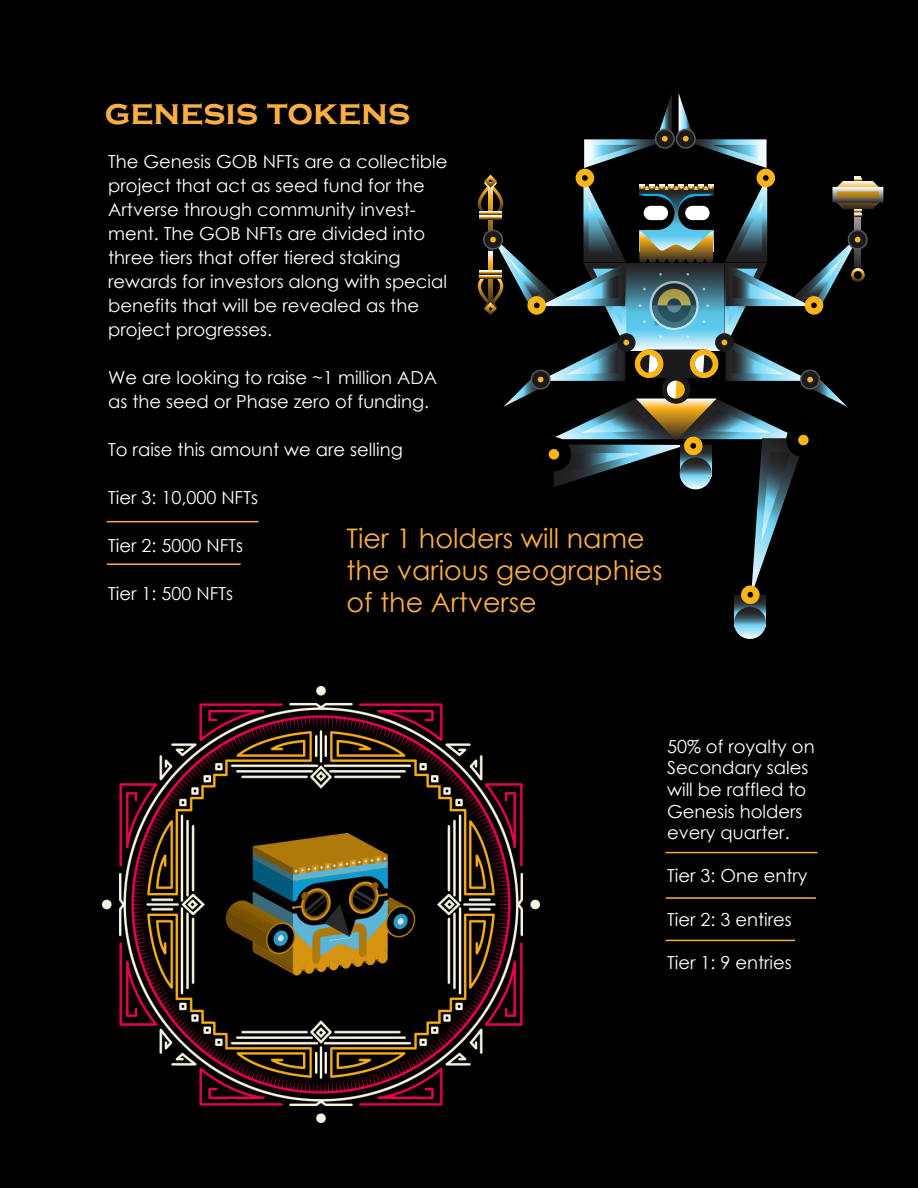
<style>
.page{position:relative;width:918px;height:1188px;background:#000}
.page>*{position:absolute;margin:0;border:0;box-sizing:border-box;transform-origin:0 0}
.t1{font:700 36px "Copperplate Gothic";color:#faaf40}
.t2{font:27px/32.4px "Century Gothic";color:#faaf40}
.t3{font:18px/24px "Century Gothic";color:#fff}
</style>
<div class="page">
<div style="left:832px;top:187px;width:51px;height:16px;border:4px solid #fff"></div>
<svg style="left:734px;top:605px;width:32px;height:14px"></svg>
<svg style="left:734px;top:607px;width:32px;height:32px"></svg>
<div style="left:576px;top:169px;width:18px;height:18px;background:#fdb515;border-radius:50%"></div>
<div style="left:757px;top:169px;width:18px;height:18px;background:#fdb515;border-radius:50%"></div>
<div style="left:655px;top:129px;width:20px;height:20px;border:2px solid #58595b;border-radius:50%"></div>
<svg style="left:584px;top:94px;width:88px;height:74px"></svg>
<div style="left:676px;top:129px;width:19px;height:19px;background:#444547;border-radius:50%"></div>
<div style="left:676px;top:129px;width:20px;height:20px;border:2px solid #58595b;border-radius:50%"></div>
<svg style="left:679px;top:94px;width:88px;height:74px"></svg>
<svg style="left:477px;top:175px;width:404px;height:430px"></svg>
<hr style="left:666px;top:852px;width:151px;height:1px;background:#faaf40">
<hr style="left:107px;top:521px;width:152px;height:1px;background:#faaf40">
<hr style="left:666px;top:897px;width:150px;height:2px;background:#faaf40">
<hr style="left:666px;top:940px;width:129px;height:1px;background:#faaf40">
<hr style="left:107px;top:563px;width:134px;height:2px;background:#faaf40">
<img style="left:103px;top:686px;width:436px;height:437px">
<h1 class="t1" style="left:105px;top:92px;width:307px">genesis tokens</h1>
<p class="t3" style="left:108px;top:149px;width:341px">The Genesis GOB NFTs are a collectible project that act as seed fund for the Artverse through community invest&shy;ment. The GOB NFTs are divided into three tiers that offer tiered staking rewards for investors along with special benefits that will be revealed as the project progresses.</p>
<p class="t3" style="left:108px;top:365px;width:331px">We are looking to raise ~1 million ADA as the seed or Phase zero of funding.</p>
<p class="t3" style="left:108px;top:437px;width:296px">To raise this amount we are selling</p>
<p class="t3" style="left:108px;top:485px;width:151px">Tier 3: 10,000 NFTs</p>
<p class="t3" style="left:108px;top:533px;width:136px">Tier 2: 5000 NFTs</p>
<p class="t3" style="left:108px;top:581px;width:126px">Tier 1: 500 NFTs</p>
<h2 class="t2" style="left:346px;top:521px;width:318px">Tier 1 holders will name the various geographies of the Artverse</h2>
<p class="t3" style="left:667px;top:735px;width:149px;line-height:21.6px">50% of royalty on<br>Secondary sales will be raffled to<br>Genesis holders every quarter.</p>
<p class="t3" style="left:667px;top:864px;width:142px">Tier 3: One entry</p>
<p class="t3" style="left:667px;top:907px;width:126px">Tier 2: 3 entires</p>
<p class="t3" style="left:667px;top:950px;width:126px">Tier 1: 9 entries</p>
</div>
